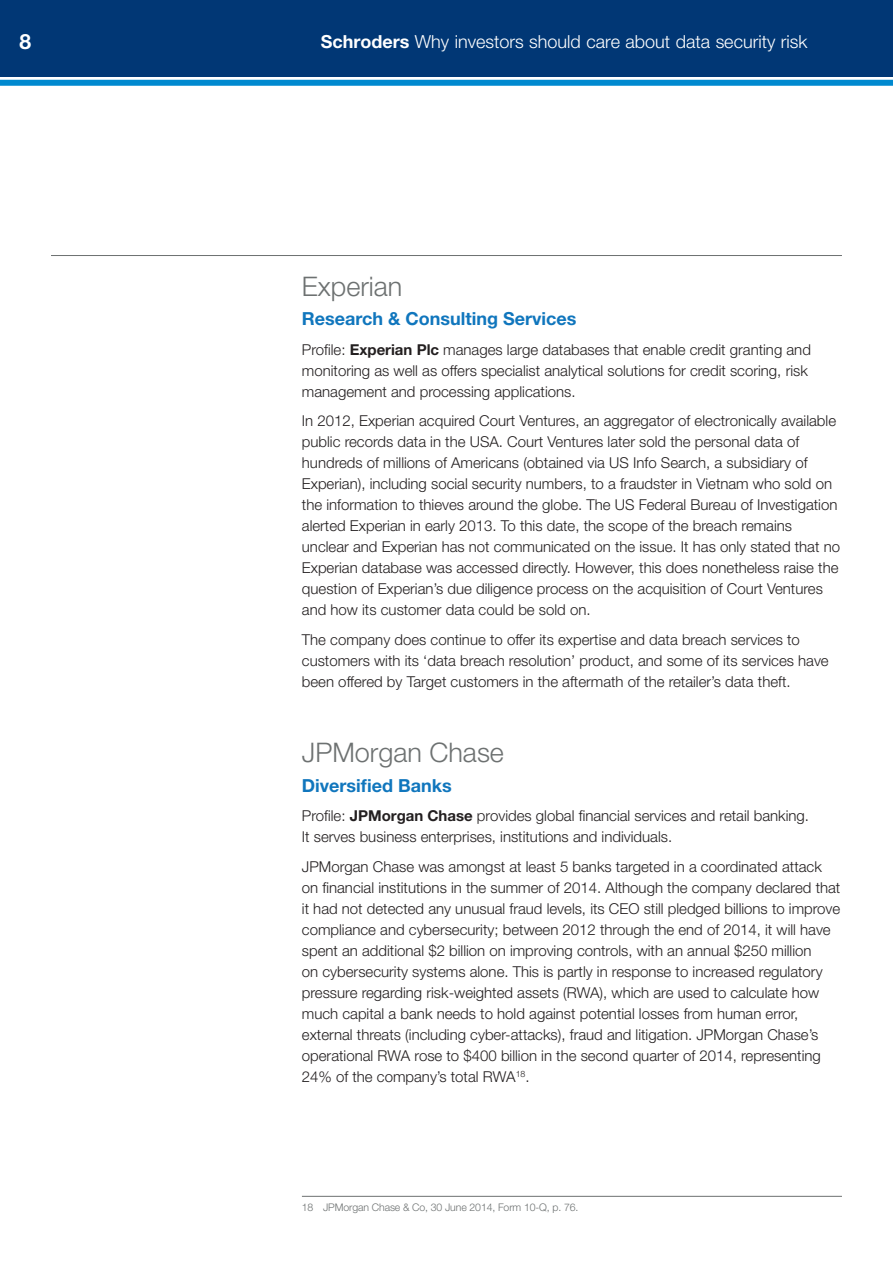
<style>
.page{position:relative;width:893px;height:1263px;background:#fff}
.page>*{position:absolute;margin:0;border:0;box-sizing:border-box;transform-origin:0 0}
.Intext_title{font:300 27px "Helvetica Neue";color:#6d7171}
.t1{font:700 21px "Helvetica Neue";color:#fff}
.t2{font:300 18px "Helvetica Neue";color:#fff}
.Subhead{font:700 18px "Helvetica Neue";color:#1076bd}
.Body_text_10_14pt{font:300 15px/21px "Helvetica Neue";color:#231f20}
.t3{font:300 10.5px "Helvetica Neue";letter-spacing:-.01em;color:#6d7171}
.s1{font-weight:700}
</style>
<div class="page">
<div style="left:0;top:0;width:893px;height:77px;background:#013775"></div>
<div style="left:0;top:80px;width:893px;height:6px;background:#0089cf"></div>
<hr style="left:302px;top:1196px;width:540px;height:1px;background:#6d7171">
<hr style="left:51px;top:255px;width:791px;height:1px;background:#6d7171">
<h2 class="t1" style="left:20px;top:29px;width:13px">8</h2>
<p class="t2" style="left:321px;top:30px;width:488px"><span class="s1">Schroders</span> Why investors should care about data security risk</p>
<p class="Intext_title" style="left:302px;top:269px;width:102px">Experian</p>
<p class="Subhead" style="left:302px;top:307px;width:276px">Research &amp; Consulting Services</p>
<p class="Body_text_10_14pt" style="left:302px;top:338px;width:511px">Profile: <span class="s1">Experian Plc</span> manages large databases that enable credit granting and monitoring as well as offers specialist analytical solutions for credit scoring, risk management and processing applications.</p>
<p class="Body_text_10_14pt" style="left:302px;top:410px;width:540px">In 2012, Experian acquired Court Ventures, an aggregator of electronically available public records data in the USA. Court Ventures later sold the personal data of hundreds of millions of Americans (obtained via US Info Search, a subsidiary of Experian), including social security numbers, to a fraudster in Vietnam who sold on the information to thieves around the globe. The US Federal Bureau of Investigation alerted Experian in early 2013. To this date, the scope of the breach remains unclear and Experian has not communicated on the issue. It has only stated that no Experian database was accessed directly. However, this does nonetheless raise the question of Experian’s due diligence process on the acquisition of Court Ventures and how its customer data could be sold on.</p>
<p class="Body_text_10_14pt" style="left:302px;top:628px;width:528px">The company does continue to offer its expertise and data breach services to customers with its ‘data breach resolution’ product, and some of its services have been offered by Target customers in the aftermath of the retailer’s data theft.</p>
<p class="Intext_title" style="left:302px;top:736px;width:204px">JPMorgan Chase</p>
<p class="Subhead" style="left:302px;top:774px;width:151px">Diversified Banks</p>
<p class="Body_text_10_14pt" style="left:302px;top:805px;width:509px">Profile: <span class="s1">JPMorgan Chase</span> provides global financial services and retail banking.<br>It serves business enterprises, institutions and individuals.</p>
<p class="Body_text_10_14pt" style="left:302px;top:855px;width:540px">JPMorgan Chase was amongst at least 5 banks targeted in a coordinated attack on financial institutions in the summer of 2014. Although the company declared that it had not detected any unusual fraud levels, its CEO still pledged billions to improve compliance and cybersecurity; between 2012 through the end of 2014, it will have spent an additional $2 billion on improving controls, with an annual $250 million<br>on cybersecurity systems alone. This is partly in response to increased regulatory pressure regarding risk-weighted assets (RWA), which are used to calculate how much capital a bank needs to hold against potential losses from human error, external threats (including cyber-attacks), fraud and litigation. JPMorgan Chase’s operational RWA rose to $400 billion in the second quarter of 2014, representing 24% of the company’s total RWA<sup>18</sup>.</p>
<p class="t3" style="left:302px;top:1201px;width:278px">18 JPMorgan Chase &amp; Co, 30 June 2014, Form 10-Q, p. 76.</p>
</div>
